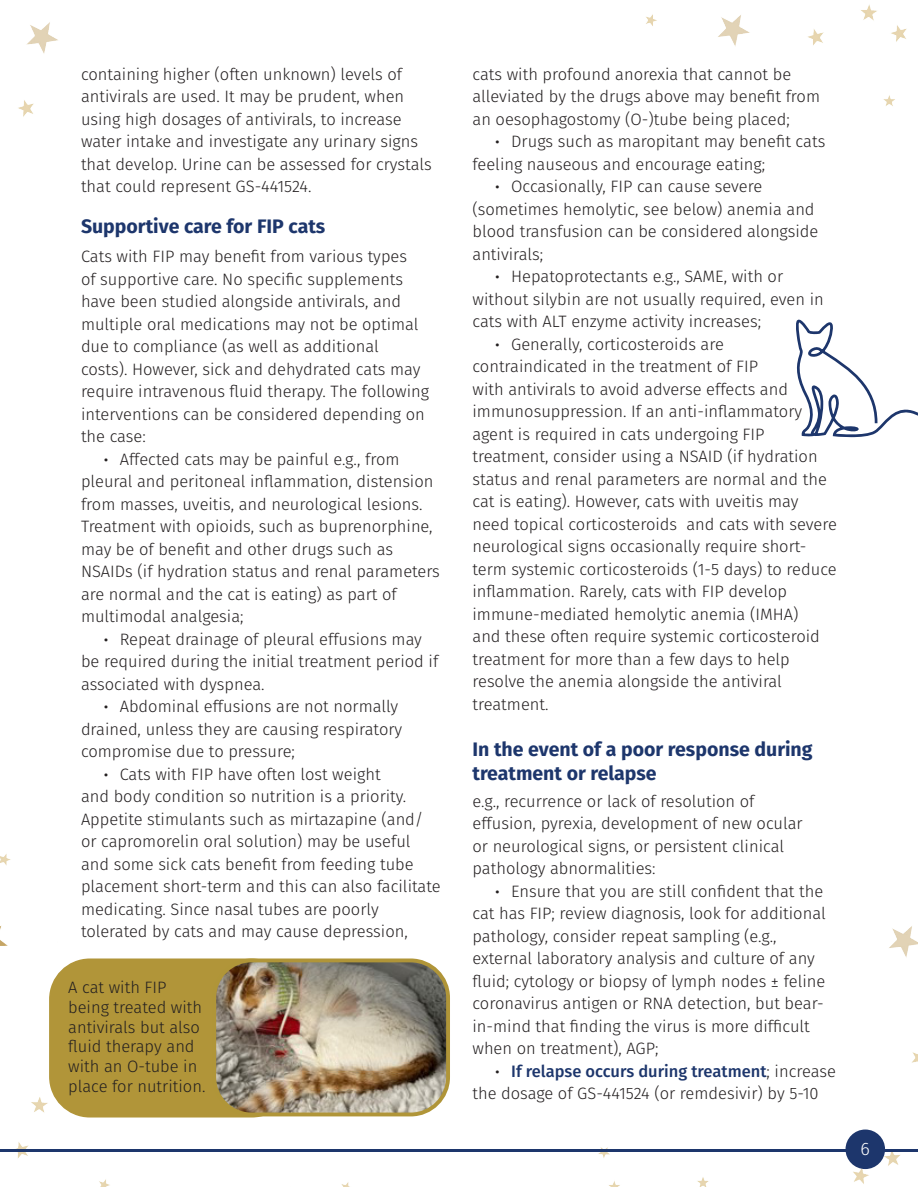
<style>
.page{position:relative;width:918px;height:1188px;background:#fff}
.page>*{position:absolute;margin:0;border:0;box-sizing:border-box;transform-origin:0 0}
.Headings{font:700 19.5px/23.4px "Fira Sans";color:#1d366c}
.t1{font:300 18px "Fira Sans";color:#fff}
.t2{font:300 16.5px/22.5px "Fira Sans";color:#231f20}
.s1{font-weight:700}
.s2{font-weight:500;color:#1d366c}
</style>
<div class="page">
<hr style="left:0;top:1149px;width:918px;height:3px;background:#1d366c">
<div style="left:846px;top:1130px;width:39px;height:39px;background:#1d366c;border-radius:50%"></div>
<div style="left:50px;top:959px;width:242px;height:158px;background:#b19539;border-radius:40px"></div>
<div style="left:49px;top:958px;width:244px;height:160px;border:2px solid #b19539;border-radius:40px"></div>
<img style="left:214px;top:960px;width:232px;height:154px">
<div style="left:212px;top:959px;width:238px;height:157px;border:4px solid #b09538;border-radius:37px"></div>
<svg style="left:796px;top:319px;width:122px;height:119px"></svg>
<p class="t2" style="left:81px;top:63px;width:352px">containing higher (often unknown) levels of antivirals are used. It may be prudent, when using high dosages of antivirals, to increase water intake and investigate any urinary signs that develop. Urine can be assessed for crystals that could represent GS-441524.</p>
<p class="Headings" style="left:81px;top:213px;width:246px">Supportive care for FIP cats</p>
<p class="t2" style="left:81px;top:245px;width:350px">Cats with FIP may benefit from various types<br>of supportive care. No specific supplements have been studied alongside antivirals, and multiple oral medications may not be optimal due to compliance (as well as additional costs). However, sick and dehydrated cats may require intravenous fluid therapy. The following interventions can be considered depending on the case:</p>
<p class="t2" style="left:81px;top:448px;width:360px;text-indent:23px"><span class="s1">·</span> Affected cats may be painful e.g., from pleural and peritoneal inflammation, distension from masses, uveitis, and neurological lesions.<br>Treatment with opioids, such as buprenorphine, may be of benefit and other drugs such as NSAIDs (if hydration status and renal parameters are normal and the cat is eating) as part of multimodal analgesia;</p>
<p class="t2" style="left:81px;top:628px;width:359px;text-indent:23px"><span class="s1">·</span> Repeat drainage of pleural effusions may be required during the initial treatment period if associated with dyspnea.</p>
<p class="t2" style="left:81px;top:695px;width:323px;text-indent:23px"><span class="s1">·</span> Abdominal effusions are not normally drained, unless they are causing respiratory compromise due to pressure;</p>
<p class="t2" style="left:81px;top:763px;width:361px;text-indent:23px"><span class="s1">·</span> Cats with FIP have often lost weight<br>and body condition so nutrition is a priority.<br>Appetite stimulants such as mirtazapine (and/ or capromorelin oral solution) may be useful and some sick cats benefit from feeding tube placement short-term and this can also facilitate medicating. Since nasal tubes are poorly tolerated by cats and may cause depression,</p>
<p class="t2" style="left:68px;top:976px;width:100px">A cat with FIP</p>
<p class="t2" style="left:68px;top:996px;width:135px">being treated with</p>
<p class="t2" style="left:68px;top:1017px;width:139px;line-height:19.8px">antivirals but also fluid therapy and with an O-tube in place for nutrition.</p>
<p class="t2" style="left:472px;top:63px;width:349px">cats with profound anorexia that cannot be alleviated by the drugs above may benefit from an oesophagostomy (O-)tube being placed;</p>
<p class="t2" style="left:472px;top:130px;width:354px;text-indent:23px"><span class="s1">·</span> Drugs such as maropitant may benefit cats feeling nauseous and encourage eating;</p>
<p class="t2" style="left:472px;top:175px;width:347px;text-indent:23px"><span class="s1">·</span> Occasionally, FIP can cause severe (sometimes hemolytic, see below) anemia and blood transfusion can be considered alongside antivirals;</p>
<p class="t2" style="left:472px;top:265px;width:353px;text-indent:23px"><span class="s1">·</span> Hepatoprotectants e.g., SAME, with or without silybin are not usually required, even in cats with ALT enzyme activity increases;</p>
<p class="t2" style="left:472px;top:333px;width:366px;text-indent:23px"><span class="s1">·</span> Generally, corticosteroids are contraindicated in the treatment of FIP<br>with antivirals to avoid adverse effects and immunosuppression. If an anti-inflammatory agent is required in cats undergoing FIP treatment, consider using a NSAID (if hydration status and renal parameters are normal and the cat is eating). However, cats with uveitis may need topical corticosteroids and cats with severe neurological signs occasionally require short&shy;term systemic corticosteroids (1-5 days) to reduce inflammation. Rarely, cats with FIP develop immune-mediated hemolytic anemia (IMHA)<br>and these often require systemic corticosteroid treatment for more than a few days to help resolve the anemia alongside the antiviral treatment.</p>
<p class="Headings" style="left:472px;top:737px;width:342px">In the event of a poor response during treatment or relapse</p>
<p class="t2" style="left:472px;top:790px;width:332px">e.g., recurrence or lack of resolution of effusion, pyrexia, development of new ocular or neurological signs, or persistent clinical pathology abnormalities:</p>
<p class="t2" style="left:472px;top:880px;width:355px;text-indent:23px"><span class="s1">·</span> Ensure that you are still confident that the cat has FIP; review diagnosis, look for additional pathology, consider repeat sampling (e.g., external laboratory analysis and culture of any fluid; cytology or biopsy of lymph nodes ± feline coronavirus antigen or RNA detection, but bear&shy;in-mind that finding the virus is more difficult when on treatment), AGP;</p>
<p class="t2" style="left:472px;top:1060px;width:365px;text-indent:23px"><span class="s1">·</span> <span class="s2">If relapse occurs during treatment</span>; increase the dosage of GS-441524 (or remdesivir) by 5-10</p>
<p class="t1" style="left:861px;top:1136px;width:11px">6</p>
</div>
